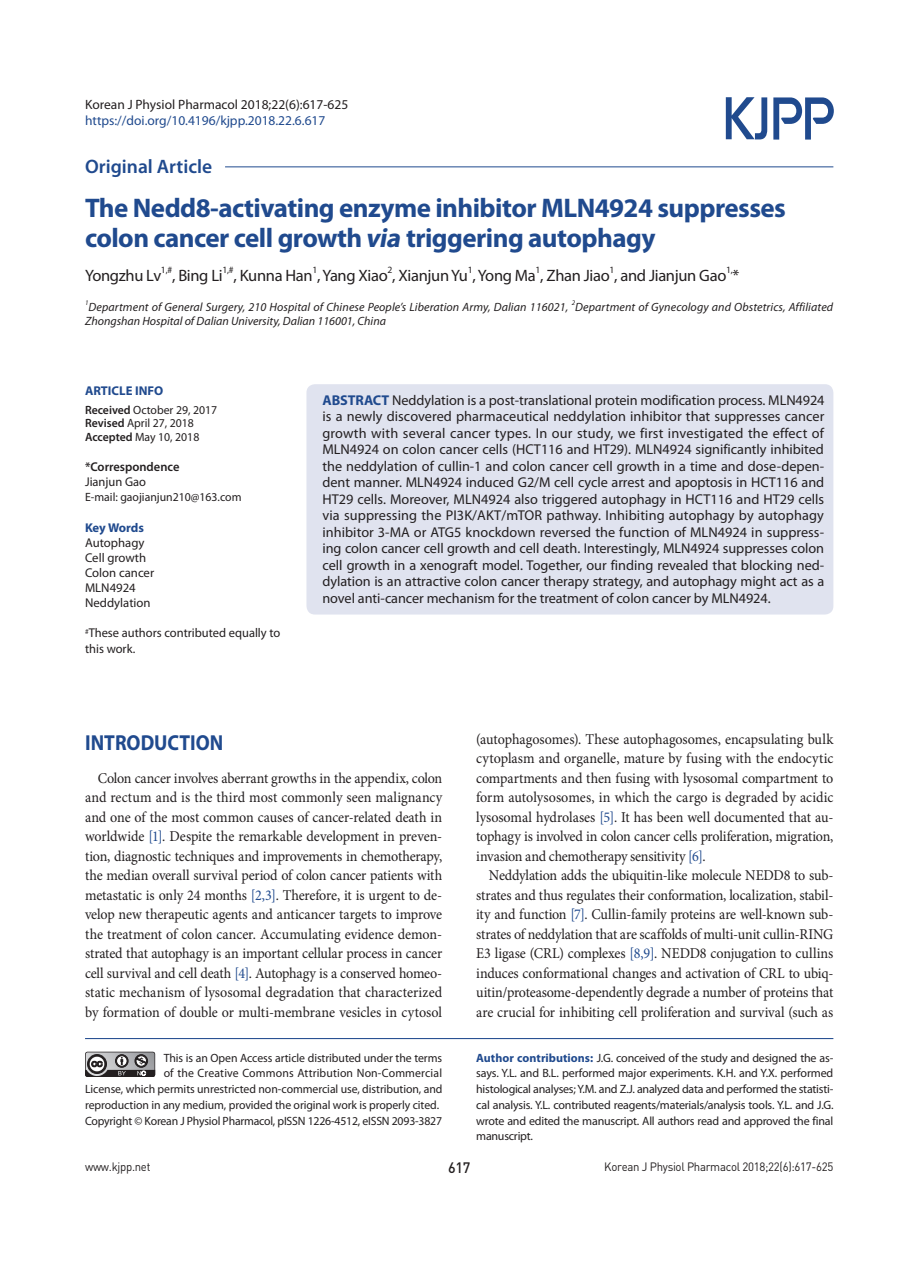
<style>
.page{position:relative;width:918px;height:1263px;background:#fff}
.page>*{position:absolute;margin:0;border:0;box-sizing:border-box;transform-origin:0 0}
.t1{font:700 27px/30px "Myriad Pro";letter-spacing:-.02em;color:#204a8e}
.t2{font:700 21.75px "Myriad Pro";color:#204a8e;scale:.9 1}
.t3{font:600 19.5px "Myriad Pro";color:#204a8e}
.t4{font:16.5px "Myriad Pro";letter-spacing:-.02em;color:#231f20}
.t5{font:15px/19.5px "Minion Pro";letter-spacing:-.01em;color:#231f20;text-align:justify;scale:.94 1}
.t6{font:15px "Dinmed";color:#231f20;scale:.95 1}
.t7{font:14.25px/16.5px "Myriad Pro";letter-spacing:-.005em;color:#231f20;text-align:justify}
.t8{font:13.5px "Myriad Pro";color:#204a8e}
.t9{font:13.5px "Myriad Pro";color:#231f20}
.t10{font:12.75px/15px "Myriad Pro";color:#231f20}
.t11{font:700 12.75px "Myriad Pro";color:#204a8e}
.t12{font:600 12.75px "Myriad Pro";color:#231f20}
.t13{font:12px/15.8px "Myriad Pro";letter-spacing:-.005em;color:#231f20;text-align:justify}
.t14{font:italic 12px "Myriad Pro";letter-spacing:.01em;color:#231f20}
.t15{font:12px "Dinreg";letter-spacing:-.025em;color:#231f20;scale:.95 1}
.t16{font:9.6px "Myriad Pro";color:#231f20}
.t17{font:italic 7.05px "Myriad Pro";color:#231f20}
.s1{font-style:italic}
.s2{font-weight:600}
.s3{font-weight:700;color:#204a8e}
.s4{color:#204a8e}
</style>
<div class="page">
<hr style="left:85px;top:1038px;width:748px;height:1px;background:#204a8e">
<svg style="left:85px;top:1052px;width:70px;height:25px;background:#7d7c7d"></svg>
<hr style="left:225px;top:166px;width:608px;height:1px;background:#204a8e">
<svg style="left:726px;top:97px;width:108px;height:43px"></svg>
<div style="left:306px;top:384px;width:527px;height:231px;background:#e0e3ef;border-radius:9px"></div>
<p class="t9" style="left:85px;top:99px;width:265px">Korean J Physiol Pharmacol 2018;22(6):617-625</p>
<p class="t8" style="left:85px;top:115px;width:242px">https://doi.org/10.4196/kjpp.2018.22.6.617</p>
<h3 class="t3" style="left:85px;top:159px;width:129px">Original Article</h3>
<h1 class="t1" style="left:85px;top:195px;width:702px">The Nedd8-activating enzyme inhibitor MLN4924 suppresses colon cancer cell growth <span class="s1">via</span> triggering autophagy</h1>
<p class="t4" style="left:85px;top:269px;width:78px">Yongzhu Lv</p>
<p class="t16" style="left:161px;top:266px;width:13px">1,#</p>
<p class="t4" style="left:172px;top:269px;width:52px">, Bing Li</p>
<p class="t16" style="left:222px;top:266px;width:13px">1,#</p>
<p class="t4" style="left:233px;top:269px;width:507px">, Kunna Han , Yang Xiao , Xianjun Yu , Yong Ma , Zhan Jiao , and Jianjun Gao *</p>
<p class="t16" style="left:312px;top:266px;width:6px">1</p>
<p class="t16" style="left:387px;top:266px;width:6px">2</p>
<p class="t16" style="left:468px;top:266px;width:6px">1</p>
<p class="t16" style="left:536px;top:266px;width:6px">1</p>
<p class="t16" style="left:609px;top:266px;width:6px">1</p>
<p class="t16" style="left:726px;top:266px;width:8px">1,</p>
<p class="t17" style="left:85px;top:300px;width:5px">1</p>
<p class="t14" style="left:89px;top:302px;width:481px">Department of General Surgery, 210 Hospital of Chinese People’s Liberation Army, Dalian 116021,</p>
<p class="t17" style="left:572px;top:300px;width:5px">2</p>
<p class="t14" style="left:575px;top:302px;width:259px">Department of Gynecology and Obstetrics, Affiliated</p>
<p class="t14" style="left:85px;top:317px;width:303px">Zhongshan Hospital of Dalian University, Dalian 116001, China</p>
<p class="t11" style="left:85px;top:386px;width:80px">ARTICLE INFO</p>
<p class="t13" style="left:85px;top:404px;width:134px;line-height:13.5px;text-align:left"><span class="s2">Received</span> October 29, 2017<br><span class="s2">Revised</span> April 27, 2018<br><span class="s2">Accepted</span> May 10, 2018</p>
<p class="t12" style="left:85px;top:461px;width:96px">*Correspondence</p>
<p class="t10" style="left:85px;top:475px;width:63px">Jianjun Gao</p>
<p class="t13" style="left:85px;top:490px;width:158px">E-mail: gaojianjun210@163.com</p>
<p class="t11" style="left:85px;top:523px;width:61px">Key Words</p>
<p class="t10" style="left:85px;top:536px;width:71px">Autophagy<br>Cell growth<br>Colon cancer<br>MLN4924<br>Neddylation</p>
<p class="t10" style="left:85px;top:626px;width:197px;line-height:15.8px"><sup>#</sup>These authors contributed equally to this work.</p>
<p class="t7" style="left:322px;top:393px;width:504px"><span class="s3">ABSTRACT</span> Neddylation is a post-translational protein modification process. MLN4924 is a newly discovered pharmaceutical neddylation inhibitor that suppresses cancer growth with several cancer types. In our study, we first investigated the effect of MLN4924 on colon cancer cells (HCT116 and HT29). MLN4924 significantly inhibited the neddylation of cullin-1 and colon cancer cell growth in a time and dose-depen&shy;dent manner. MLN4924 induced G2/M cell cycle arrest and apoptosis in HCT116 and HT29 cells. Moreover, MLN4924 also triggered autophagy in HCT116 and HT29 cells via suppressing the PI3K/AKT/mTOR pathway. Inhibiting autophagy by autophagy inhibitor 3-MA or ATG5 knockdown reversed the function of MLN4924 in suppress&shy;ing colon cancer cell growth and cell death. Interestingly, MLN4924 suppresses colon cell growth in a xenograft model. Together, our finding revealed that blocking ned&shy;dylation is an attractive colon cancer therapy strategy, and autophagy might act as a novel anti-cancer mechanism for the treatment of colon cancer by MLN4924.</p>
<h2 class="t2" style="left:85px;top:734px;width:155px">INTRODUCTION</h2>
<p class="t5" style="left:85px;top:770px;width:382px;text-indent:13px">Colon cancer involves aberrant growths in the appendix, colon and rectum and is the third most commonly seen malignancy and one of the most common causes of cancer-related death in worldwide <span class="s4">[1]</span>. Despite the remarkable development in preven&shy;tion, diagnostic techniques and improvements in chemotherapy, the median overall survival period of colon cancer patients with metastatic is only 24 months <span class="s4">[2,3]</span>. Therefore, it is urgent to de&shy;velop new therapeutic agents and anticancer targets to improve the treatment of colon cancer. Accumulating evidence demon&shy;strated that autophagy is an important cellular process in cancer cell survival and cell death <span class="s4">[4]</span>. Autophagy is a conserved homeo&shy;static mechanism of lysosomal degradation that characterized by formation of double or multi-membrane vesicles in cytosol</p>
<p class="t13" style="left:85px;top:1051px;width:359px;text-align:right">This is an Open Access article distributed under the terms<br>of the Creative Commons Attribution Non-Commercial<br>License, which permits unrestricted non-commercial use, distribution, and reproduction in any medium, provided the original work is properly cited.<br>Copyright © Korean J Physiol Pharmacol, pISSN 1226-4512, eISSN 2093-3827</p>
<p class="t5" style="left:476px;top:731px;width:382px">(autophagosomes). These autophagosomes, encapsulating bulk cytoplasm and organelle, mature by fusing with the endocytic compartments and then fusing with lysosomal compartment to form autolysosomes, in which the cargo is degraded by acidic lysosomal hydrolases <span class="s4">[5]</span>. It has been well documented that au&shy;tophagy is involved in colon cancer cells proliferation, migration, invasion and chemotherapy sensitivity <span class="s4">[6]</span>.</p>
<p class="t5" style="left:476px;top:867px;width:382px;text-indent:13px">Neddylation adds the ubiquitin-like molecule NEDD8 to sub&shy;strates and thus regulates their conformation, localization, stabil&shy;ity and function <span class="s4">[7]</span>. Cullin-family proteins are well-known sub&shy;strates of neddylation that are scaffolds of multi-unit cullin-RING E3 ligase (CRL) complexes <span class="s4">[8,9]</span>. NEDD8 conjugation to cullins induces conformational changes and activation of CRL to ubiq&shy;uitin/proteasome-dependently degrade a number of proteins that are crucial for inhibiting cell proliferation and survival (such as</p>
<p class="t13" style="left:476px;top:1051px;width:359px"><span class="s3">Author contributions:</span> J.G. conceived of the study and designed the as&shy;says. Y.L. and B.L. performed major experiments. K.H. and Y.X. performed histological analyses; Y.M. and Z.J. analyzed data and performed the statisti&shy;cal analysis. Y.L. contributed reagents/materials/analysis tools. Y.L. and J.G. wrote and edited the manuscript. All authors read and approved the final manuscript.</p>
<p class="t15" style="left:85px;top:1163px;width:70px">www.kjpp.net</p>
<p class="t6" style="left:448px;top:1159px;width:25px">617</p>
<p class="t15" style="left:604px;top:1163px;width:243px">Korean J Physiol Pharmacol 2018;22(6):617-625</p>
</div>
